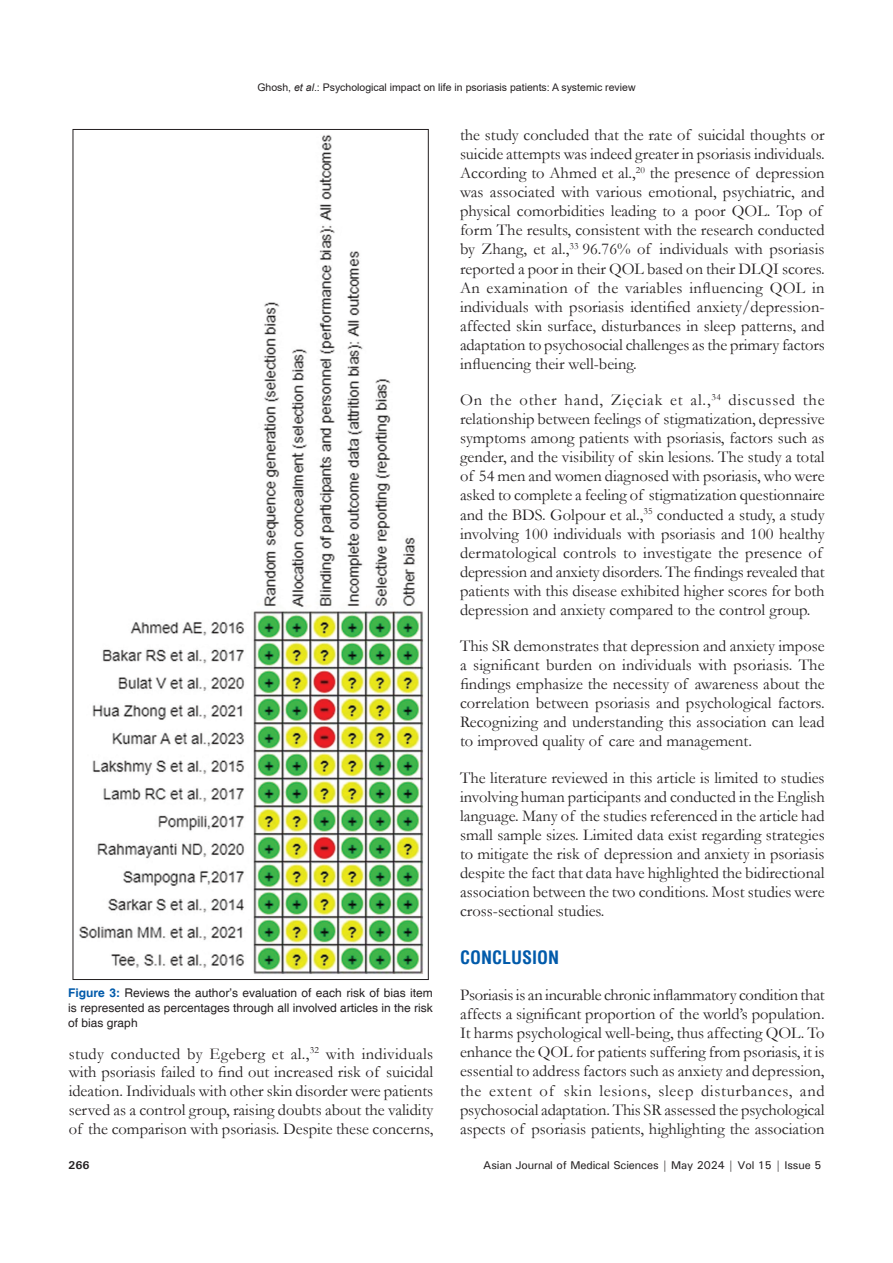
<style>
.page{position:relative;width:893px;height:1263px;background:#fff}
.page>*{position:absolute;margin:0;border:0;box-sizing:border-box;transform-origin:0 0}
.t1{font:700 condensed 18px "Helvetica";color:#015aaa}
.TX{font:16.5px/19px "Garamond";color:#231f20;text-align:justify}
.FGC{font:12px/15px "Helvetica";color:#231f20;text-align:justify}
.t2{font:500 11.25px "Univers";letter-spacing:-.01em;color:#231f20}
.t3{font:700 11.25px "Univers";color:#231f20}
.t4{font:10.5px "Arial";color:#231f20}
.s1{font-style:italic}
.s2{font-weight:700;color:#015aaa}
</style>
<div class="page">
<img style="left:79px;top:135px;width:345px;height:840px">
<p class="t4" style="left:257px;top:80px;width:380px">Ghosh, <span class="s1">et al</span>.: Psychological impact on life in psoriasis patients: A systemic review</p>
<p class="FGC" style="left:68px;top:986px;width:366px"><span class="s2">Figure 3:</span> Reviews the author’s evaluation of each risk of bias item is represented as percentages through all involved articles in the risk of bias graph</p>
<p class="TX" style="left:69px;top:1044px;width:366px">study conducted by Egeberg et al.,<sup>32</sup> with individuals with psoriasis failed to find out increased risk of suicidal ideation. Individuals with other skin disorder were patients served as a control group, raising doubts about the validity of the comparison with psoriasis. Despite these concerns,</p>
<p class="TX" style="left:460px;top:125px;width:366px;text-align:left">the study concluded that the rate of suicidal thoughts or suicide attempts was indeed greater in psoriasis individuals.<br>According to Ahmed et al.,<sup>20</sup> the presence of depression was associated with various emotional, psychiatric, and physical comorbidities leading to a poor QOL. Top of form The results, consistent with the research conducted by Zhang, et al.,<sup>33</sup> 96.76% of individuals with psoriasis reported a poor in their QOL based on their DLQI scores.<br>An examination of the variables influencing QOL in individuals with psoriasis identified anxiety/depression&shy;affected skin surface, disturbances in sleep patterns, and adaptation to psychosocial challenges as the primary factors influencing their well-being.</p>
<p class="TX" style="left:460px;top:390px;width:366px;text-align:left">On the other hand, Zięciak et al.,<sup>34</sup> discussed the relationship between feelings of stigmatization, depressive symptoms among patients with psoriasis, factors such as gender, and the visibility of skin lesions. The study a total of 54 men and women diagnosed with psoriasis, who were asked to complete a feeling of stigmatization questionnaire and the BDS. Golpour et al.,<sup>35</sup> conducted a study, a study involving 100 individuals with psoriasis and 100 healthy dermatological controls to investigate the presence of depression and anxiety disorders. The findings revealed that patients with this disease exhibited higher scores for both depression and anxiety compared to the control group.</p>
<p class="TX" style="left:460px;top:636px;width:366px">This SR demonstrates that depression and anxiety impose a significant burden on individuals with psoriasis. The findings emphasize the necessity of awareness about the correlation between psoriasis and psychological factors.<br>Recognizing and understanding this association can lead to improved quality of care and management.</p>
<p class="TX" style="left:460px;top:768px;width:366px">The literature reviewed in this article is limited to studies involving human participants and conducted in the English language. Many of the studies referenced in the article had small sample sizes. Limited data exist regarding strategies to mitigate the risk of depression and anxiety in psoriasis despite the fact that data have highlighted the bidirectional association between the two conditions. Most studies were cross-sectional studies.</p>
<h1 class="t1" style="left:460px;top:945px;width:101px">CONCLUSION</h1>
<p class="TX" style="left:460px;top:985px;width:366px">Psoriasis is an incurable chronic inflammatory condition that affects a significant proportion of the world’s population.<br>It harms psychological well-being, thus affecting QOL. To enhance the QOL for patients suffering from psoriasis, it is essential to address factors such as anxiety and depression, the extent of skin lesions, sleep disturbances, and psychosocial adaptation. This SR assessed the psychological aspects of psoriasis patients, highlighting the association</p>
<p class="t3" style="left:68px;top:1158px;width:23px">266</p>
<p class="t2" style="left:483px;top:1157px;width:340px">Asian Journal of Medical Sciences | May 2024 | Vol 15 | Issue 5</p>
</div>
